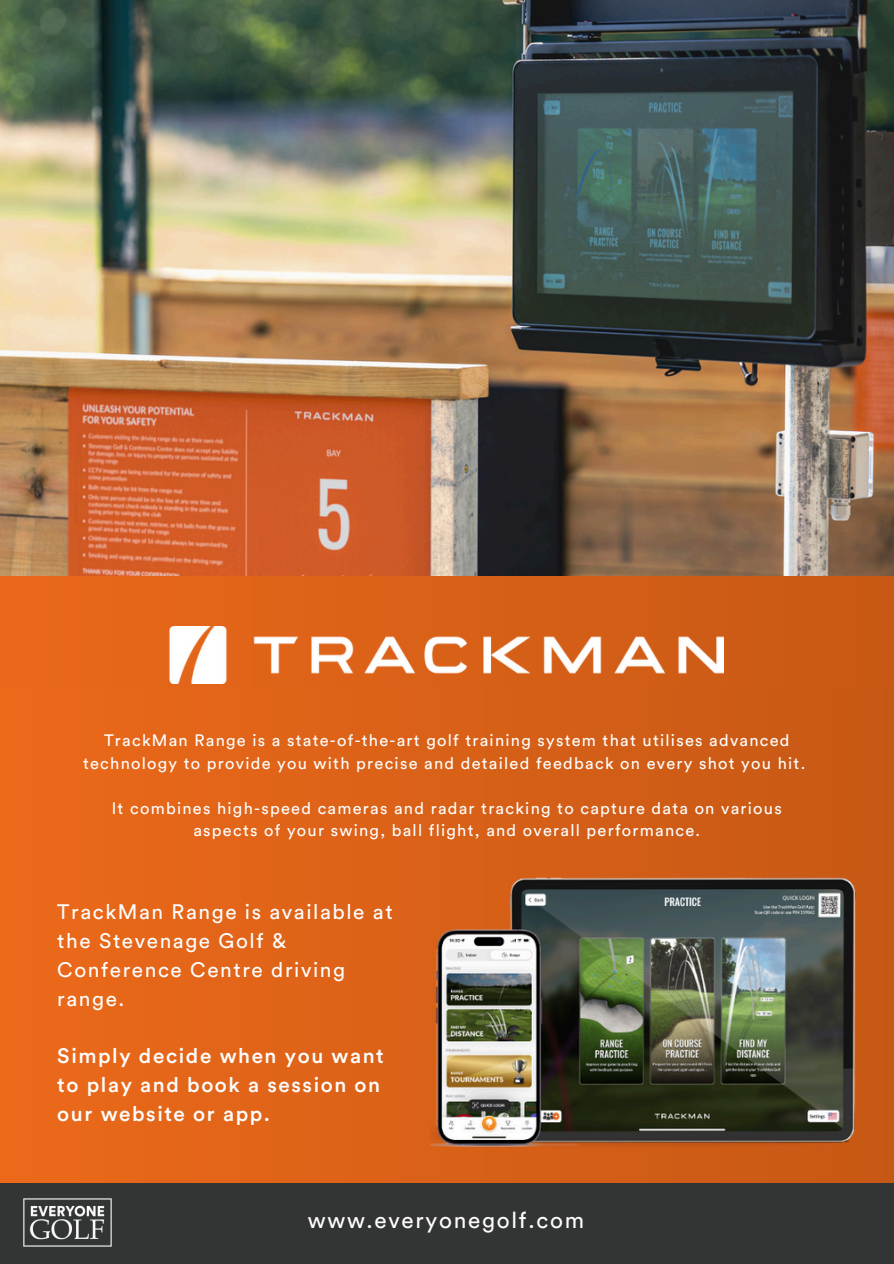
<style>
.page{position:relative;width:894px;height:1264px;background:#fff}
.page>*{position:absolute;margin:0;border:0;box-sizing:border-box;transform-origin:0 0}
.t1{font:22.5px "Circular Std";letter-spacing:.075em;color:#fefefe}
.t2{font:20.7px/29px "Circular Std";letter-spacing:.075em;color:#fefefe}
.t3{font:500 20.7px/29px "Circular Std";letter-spacing:.075em;color:#fefefe}
.t4{font:16.35px/22.6px "Circular Std";letter-spacing:.075em;color:#fefefe;text-align:center}
</style>
<div class="page">
<div style="left:0;top:0;width:893px;height:1263px;background:linear-gradient(to right,#ec691a,#c65815)"></div>
<img style="left:0;top:0;width:893px;height:576px">
<div style="left:0;top:576px;width:893px;height:111px;background:linear-gradient(to right,#eb691b,#c75815)"></div>
<img style="left:170px;top:627px;width:553px;height:56px">
<img style="left:430px;top:834px;width:428px;height:349px">
<div style="left:0;top:1183px;width:893px;height:80px;background:#333434"></div>
<img style="left:23px;top:1198px;width:89px;height:48px">
<p class="t4" style="left:83px;top:729px;width:723px">TrackMan Range is a state-of-the-art golf training system that utilises advanced technology to provide you with precise and detailed feedback on every shot you hit.</p>
<p class="t4" style="left:112px;top:797px;width:671px">It combines high-speed cameras and radar tracking to capture data on various aspects of your swing, ball flight, and overall performance.</p>
<p class="t2" style="left:57px;top:898px;width:337px">TrackMan Range is available at the Stevenage Golf &amp;<br>Conference Centre driving range.</p>
<p class="t3" style="left:57px;top:1042px;width:328px">Simply decide when you want to play and book a session on our website or app.</p>
<p class="t1" style="left:308px;top:1210px;width:278px">www.everyonegolf.com</p>
</div>
